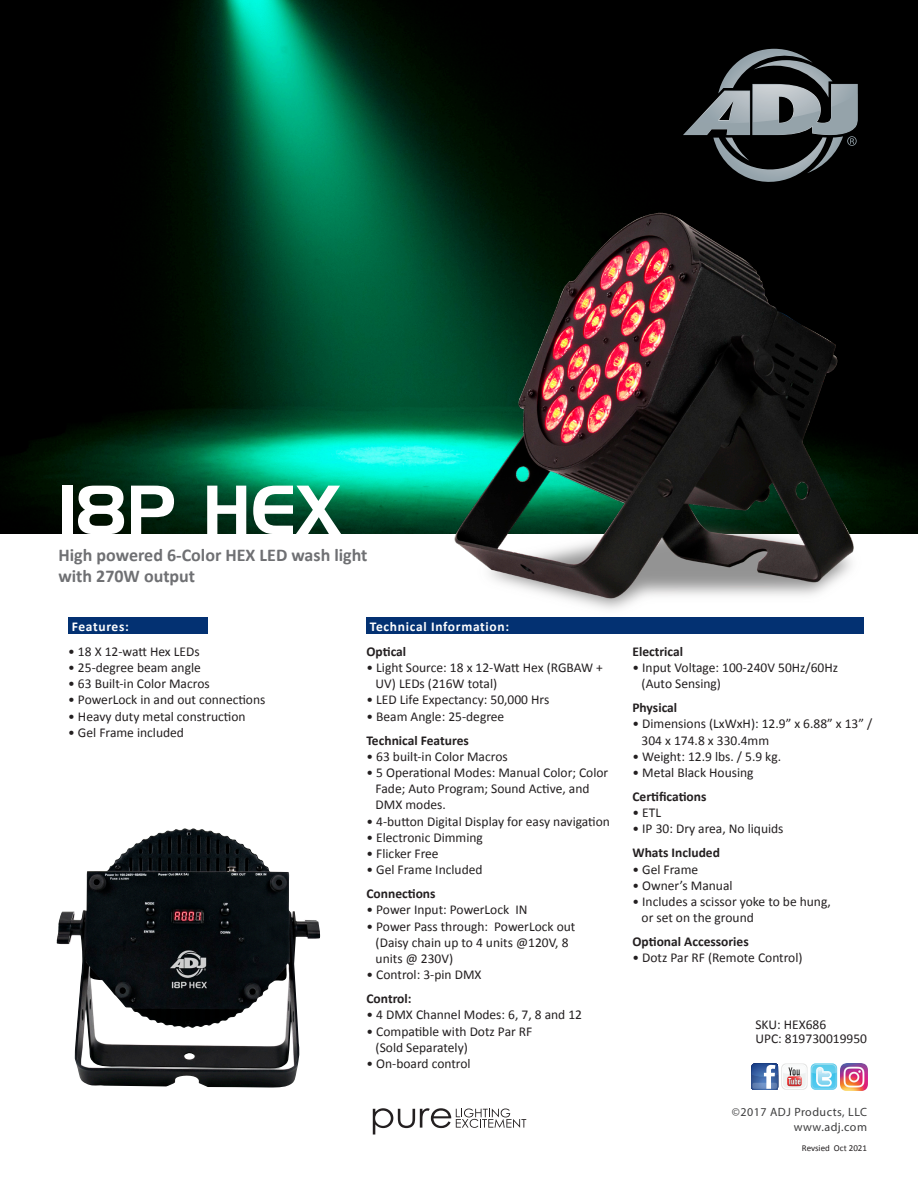
<style>
.page{position:relative;width:918px;height:1188px;background:#fff}
.page>*{position:absolute;margin:0;border:0;box-sizing:border-box;transform-origin:0 0}
.t1{font:67.5px "Handel Gothic BT";color:#fff}
.t2{font:700 18px/21.6px "Calibri";color:#6f7073}
.t3{font:13.5px "Calibri";color:#231f20}
.t4{font:700 13.5px "Calibri";color:#231f20}
.t5{font:700 13.5px "Calibri";letter-spacing:.05em;color:#fff}
.t6{font:12px "Myriad Pro";letter-spacing:.04em;color:#3e3e3f}
.t7{font:9px "Calibri";color:#231f20}
</style>
<div class="page">
<img style="left:0;top:0;width:918px;height:533px">
<img style="left:455px;top:213px;width:412px;height:396px">
<div style="left:366px;top:617px;width:498px;height:17px;background:#033172"></div>
<div style="left:68px;top:617px;width:139px;height:17px;background:#033172"></div>
<img style="left:57px;top:828px;width:264px;height:259px">
<svg style="left:683px;top:49px;width:175px;height:141px;background:#3d4244"></svg>
<svg style="left:373px;top:1108px;width:153px;height:27px"></svg>
<svg style="left:752px;top:1063px;width:85px;height:27px"></svg>
<img style="left:840px;top:1063px;width:27px;height:27px">
<p class="t1" style="left:58px;top:469px;width:284px">18P HEX</p>
<p class="t2" style="left:58px;top:544px;width:311px">High powered 6-Color HEX LED wash light with 270W output</p>
<p class="t5" style="left:72px;top:618px;width:59px">Features:</p>
<p class="t5" style="left:370px;top:618px;width:141px">Technical Information:</p>
<p class="t3" style="left:68px;top:643px;width:133px">• 18 X 12-watt Hex LEDs</p>
<p class="t3" style="left:68px;top:659px;width:134px">• 25-degree beam angle</p>
<p class="t3" style="left:68px;top:675px;width:143px">• 63 Built-in Color Macros</p>
<p class="t3" style="left:68px;top:691px;width:199px">• PowerLock in and out connections</p>
<p class="t3" style="left:68px;top:707px;width:179px">• Heavy duty metal construction</p>
<p class="t3" style="left:68px;top:724px;width:117px">• Gel Frame included</p>
<p class="t4" style="left:366px;top:643px;width:41px">Optical</p>
<p class="t3" style="left:366px;top:659px;width:238px">• Light Source: 18 x 12-Watt Hex (RGBAW +</p>
<p class="t3" style="left:376px;top:675px;width:123px">UV) LEDs (216W total)</p>
<p class="t3" style="left:366px;top:691px;width:184px">• LED Life Expectancy: 50,000 Hrs</p>
<p class="t3" style="left:366px;top:707px;width:139px">• Beam Angle: 25-degree</p>
<p class="t4" style="left:366px;top:731px;width:104px">Technical Features</p>
<p class="t3" style="left:366px;top:748px;width:143px">• 63 built-in Color Macros</p>
<p class="t3" style="left:366px;top:764px;width:243px">• 5 Operational Modes: Manual Color; Color</p>
<p class="t3" style="left:376px;top:780px;width:215px">Fade; Auto Program; Sound Active, and</p>
<p class="t3" style="left:376px;top:796px;width:72px">DMX modes.</p>
<p class="t3" style="left:366px;top:812px;width:245px">• 4-button Digital Display for easy navigation</p>
<p class="t3" style="left:366px;top:829px;width:118px">• Electronic Dimming</p>
<p class="t3" style="left:366px;top:845px;width:74px">• Flicker Free</p>
<p class="t3" style="left:366px;top:861px;width:118px">• Gel Frame Included</p>
<p class="t4" style="left:366px;top:885px;width:71px">Connections</p>
<p class="t3" style="left:366px;top:901px;width:163px">• Power Input: PowerLock IN</p>
<p class="t3" style="left:366px;top:917px;width:210px">• Power Pass through: PowerLock out</p>
<p class="t3" style="left:376px;top:934px;width:194px">(Daisy chain up to 4 units @120V, 8</p>
<p class="t3" style="left:376px;top:950px;width:79px">units @ 230V)</p>
<p class="t3" style="left:366px;top:966px;width:117px">• Control: 3-pin DMX</p>
<p class="t4" style="left:366px;top:990px;width:47px">Control:</p>
<p class="t3" style="left:366px;top:1006px;width:217px">• 4 DMX Channel Modes: 6, 7, 8 and 12</p>
<p class="t3" style="left:366px;top:1022px;width:167px">• Compatible with Dotz Par RF</p>
<p class="t3" style="left:376px;top:1039px;width:94px">(Sold Separately)</p>
<p class="t3" style="left:366px;top:1055px;width:106px">• On-board control</p>
<p class="t4" style="left:632px;top:643px;width:52px">Electrical</p>
<p class="t3" style="left:632px;top:659px;width:207px">• Input Voltage: 100-240V 50Hz/60Hz</p>
<p class="t3" style="left:642px;top:675px;width:81px">(Auto Sensing)</p>
<p class="t4" style="left:632px;top:699px;width:46px">Physical</p>
<p class="t3" style="left:632px;top:715px;width:241px">• Dimensions (LxWxH): 12.9” x 6.88” x 13” /</p>
<p class="t3" style="left:642px;top:731px;width:129px">304 x 174.8 x 330.4mm</p>
<p class="t3" style="left:632px;top:748px;width:150px">• Weight: 12.9 lbs. / 5.9 kg.</p>
<p class="t3" style="left:632px;top:764px;width:123px">• Metal Black Housing</p>
<p class="t4" style="left:632px;top:788px;width:76px">Certifications</p>
<p class="t3" style="left:632px;top:804px;width:30px">• ETL</p>
<p class="t3" style="left:632px;top:820px;width:153px">• IP 30: Dry area, No liquids</p>
<p class="t4" style="left:632px;top:844px;width:89px">Whats Included</p>
<p class="t3" style="left:632px;top:860px;width:67px">• Gel Frame</p>
<p class="t3" style="left:632px;top:877px;width:102px">• Owner’s Manual</p>
<p class="t3" style="left:632px;top:893px;width:200px">• Includes a scissor yoke to be hung,</p>
<p class="t3" style="left:642px;top:909px;width:114px">or set on the ground</p>
<p class="t4" style="left:632px;top:933px;width:118px">Optional Accessories</p>
<p class="t3" style="left:632px;top:949px;width:172px">• Dotz Par RF (Remote Control)</p>
<p class="t3" style="left:755px;top:1016px;width:72px">SKU: HEX686</p>
<p class="t3" style="left:755px;top:1030px;width:113px">UPC: 819730019950</p>
<p class="t6" style="left:732px;top:1105px;width:137px">©2017 ADJ Products, LLC</p>
<p class="t6" style="left:794px;top:1119px;width:75px">www.adj.com</p>
<p class="t7" style="left:802px;top:1142px;width:67px">Revsied Oct 2021</p>
</div>
